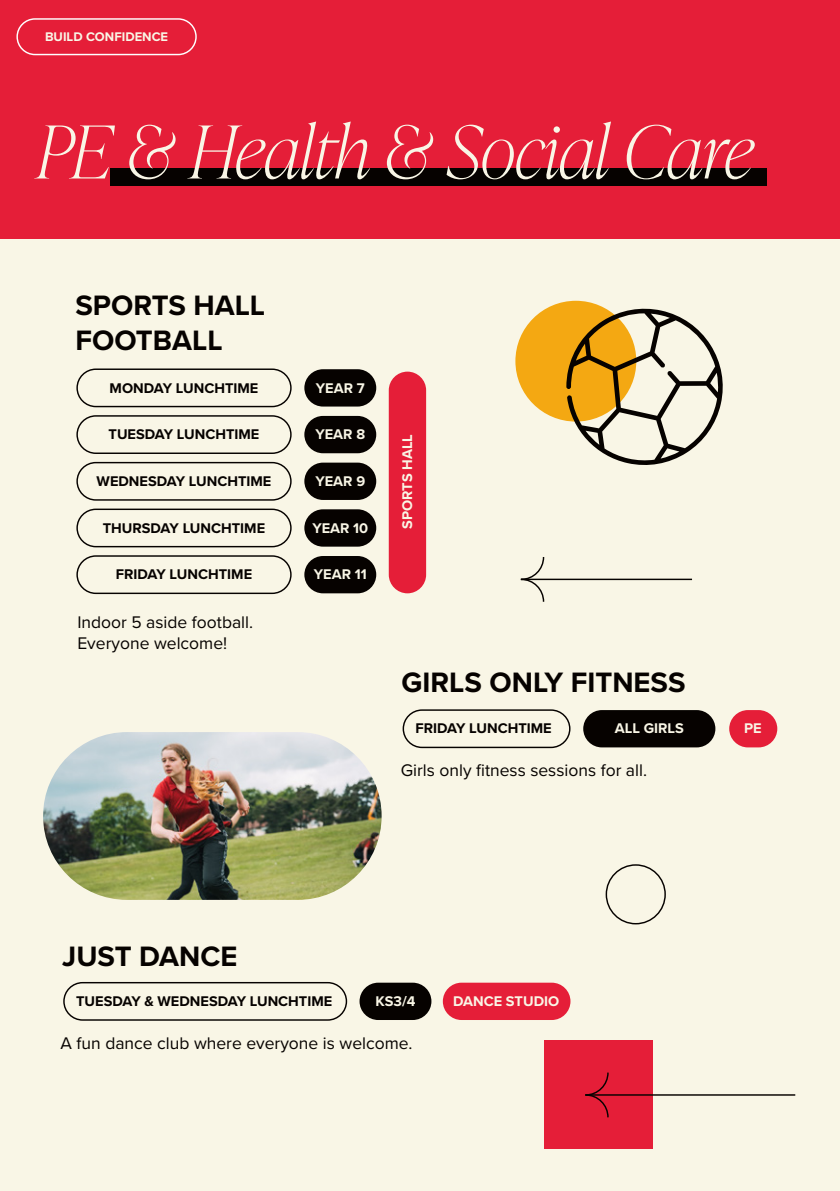
<style>
.page{position:relative;width:840px;height:1191px;background:#fff}
.page>*{position:absolute;margin:0;border:0;box-sizing:border-box;transform-origin:0 0}
.t1{font:italic 100 72.8px "Ivy Presto Display";color:#f9f6e6}
.t2{font:700 29px/35px "Proxima Nova";color:#060200}
.t3{font:17.4px/21px "Proxima Nova";color:#060200}
.t4{font:700 14.6px "Proxima Nova";color:#060200}
.t5{font:700 14.6px "Proxima Nova";color:#f9f6e6}
.t6{font:700 13px "Proxima Nova";color:#f9f6e6}
</style>
<div class="page">
<div style="left:0;top:0;width:839px;height:1191px;background:#f9f6e6"></div>
<div style="left:605px;top:864px;width:60px;height:60px;border:1px solid #060200;border-radius:50%"></div>
<div style="left:544px;top:1040px;width:108px;height:109px;background:#e51e38"></div>
<hr style="left:584px;top:1094px;width:210px;height:1px;background:#060200">
<svg style="left:584px;top:1072px;width:25px;height:46px"></svg>
<hr style="left:520px;top:578px;width:171px;height:2px;background:#060200">
<svg style="left:520px;top:557px;width:24px;height:45px"></svg>
<div style="left:0;top:0;width:839px;height:238px;background:#e51e38"></div>
<div style="left:110px;top:168px;width:656px;height:18px;background:#060200"></div>
<div style="left:76px;top:368px;width:215px;height:39px;border:1px solid #060200;border-radius:19px"></div>
<div style="left:304px;top:369px;width:72px;height:37px;background:#060200;border-radius:19px"></div>
<div style="left:76px;top:415px;width:215px;height:39px;border:1px solid #060200;border-radius:19px"></div>
<div style="left:304px;top:416px;width:72px;height:37px;background:#060200;border-radius:19px"></div>
<div style="left:76px;top:462px;width:215px;height:38px;border:1px solid #060200;border-radius:19px"></div>
<div style="left:304px;top:462px;width:72px;height:38px;background:#060200;border-radius:19px"></div>
<div style="left:76px;top:508px;width:215px;height:39px;border:1px solid #060200;border-radius:19px"></div>
<div style="left:304px;top:509px;width:72px;height:37px;background:#060200;border-radius:19px"></div>
<div style="left:76px;top:555px;width:215px;height:39px;border:1px solid #060200;border-radius:19px"></div>
<div style="left:304px;top:556px;width:72px;height:37px;background:#060200;border-radius:19px"></div>
<div style="left:388px;top:371px;width:38px;height:222px;background:#e51e38;border-radius:19px"></div>
<div style="left:515px;top:301px;width:121px;height:120px;background:#f4a812;border-radius:50%"></div>
<svg style="left:566px;top:306px;width:157px;height:159px"></svg>
<div style="left:728px;top:710px;width:48px;height:37px;background:#e51e38;border-radius:19px"></div>
<div style="left:402px;top:709px;width:168px;height:39px;border:1px solid #060200;border-radius:19px"></div>
<div style="left:583px;top:710px;width:132px;height:37px;background:#060200;border-radius:19px"></div>
<div style="left:63px;top:982px;width:284px;height:38px;border:1px solid #060200;border-radius:19px"></div>
<div style="left:359px;top:982px;width:72px;height:38px;background:#060200;border-radius:19px"></div>
<div style="left:442px;top:982px;width:128px;height:38px;background:#e51e38;border-radius:19px"></div>
<img style="left:43px;top:732px;width:338px;height:168px;border-radius:84px">
<div style="left:16px;top:18px;width:181px;height:37px;border:1px solid #fff;border-radius:18px"></div>
<p class="t6" style="left:45px;top:27px;width:125px">BUILD CONFIDENCE</p>
<h1 class="t1" style="left:37px;top:100px;width:718px">PE &amp; Health &amp; Social Care</h1>
<h2 class="t2" style="left:75px;top:287px;width:191px">SPORTS HALL<br>FOOTBALL</h2>
<p class="t4" style="left:110px;top:377px;width:150px">MONDAY LUNCHTIME</p>
<p class="t5" style="left:316px;top:377px;width:50px">YEAR 7</p>
<p class="t4" style="left:108px;top:423px;width:152px">TUESDAY LUNCHTIME</p>
<p class="t5" style="left:315px;top:423px;width:51px">YEAR 8</p>
<p class="t4" style="left:97px;top:470px;width:176px">WEDNESDAY LUNCHTIME</p>
<p class="t5" style="left:315px;top:470px;width:51px">YEAR 9</p>
<p class="t4" style="left:103px;top:517px;width:164px">THURSDAY LUNCHTIME</p>
<p class="t5" style="left:312px;top:517px;width:57px">YEAR 10</p>
<p class="t4" style="left:116px;top:563px;width:138px">FRIDAY LUNCHTIME</p>
<p class="t5" style="left:314px;top:563px;width:54px">YEAR 11</p>
<p class="t3" style="left:77px;top:611px;width:177px">Indoor 5 aside football.<br>Everyone welcome!</p>
<p class="t5" style="left:396px;top:528px;width:96px;rotate:-90deg">SPORTS HALL</p>
<h2 class="t2" style="left:401px;top:664px;width:285px">GIRLS ONLY FITNESS</h2>
<p class="t4" style="left:415px;top:717px;width:138px">FRIDAY LUNCHTIME</p>
<p class="t5" style="left:614px;top:717px;width:71px">ALL GIRLS</p>
<p class="t5" style="left:743px;top:717px;width:19px">PE</p>
<p class="t3" style="left:400px;top:759px;width:248px">Girls only fitness sessions for all.</p>
<h2 class="t2" style="left:62px;top:938px;width:176px">JUST DANCE</h2>
<p class="t4" style="left:76px;top:990px;width:257px">TUESDAY &amp; WEDNESDAY LUNCHTIME</p>
<p class="t5" style="left:375px;top:990px;width:41px">KS3/4</p>
<p class="t5" style="left:453px;top:990px;width:107px">DANCE STUDIO</p>
<p class="t3" style="left:61px;top:1032px;width:353px">A fun dance club where everyone is welcome.</p>
</div>
